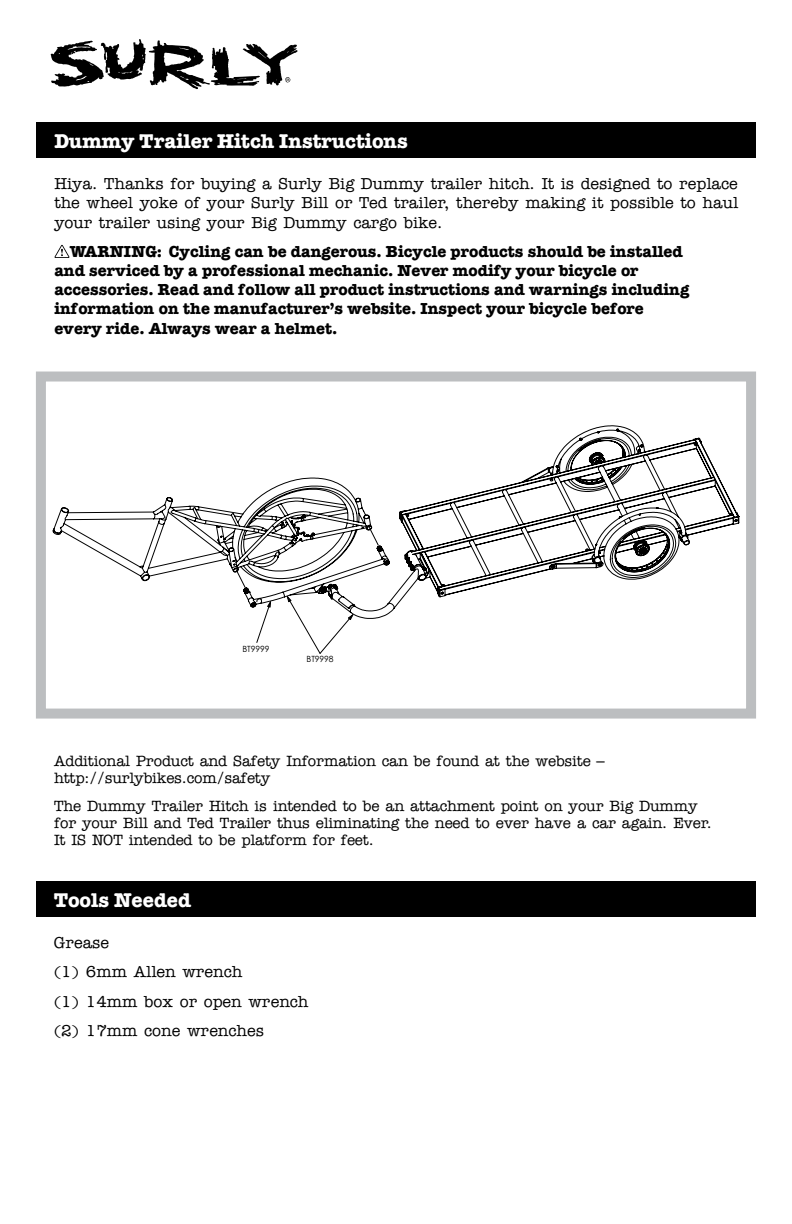
<style>
.page{position:relative;width:792px;height:1224px;background:#fff}
.page>*{position:absolute;margin:0;border:0;box-sizing:border-box;transform-origin:0 0}
.t1{font:700 20px "American Typewriter";color:#fff}
.t2{font:700 16px/19.2px "American Typewriter";color:#000}
.t3{font:500 16px/29.2px "American Typewriter";color:#000;text-align:justify}
.t4{font:500 15px/17.4px "American Typewriter";letter-spacing:-.01em;color:#000}
.t5{font:8.6px "Century Gothic";letter-spacing:-.01em;color:#000}
</style>
<div class="page">
<svg style="left:53px;top:426px;width:686px;height:188px"></svg>
<svg style="left:225px;top:526px;width:164px;height:128px"></svg>
<div style="left:36px;top:372px;width:720px;height:347px;border:10px solid #bcbec0"></div>
<svg style="left:55px;top:245px;width:15px;height:13px"></svg>
<div style="left:36px;top:122px;width:720px;height:36px;background:#000"></div>
<svg style="left:51px;top:39px;width:247px;height:50px"></svg>
<div style="left:36px;top:881px;width:720px;height:36px;background:#000"></div>
<p class="t1" style="left:54px;top:129px;width:355px">Dummy Trailer Hitch Instructions</p>
<p class="t3" style="left:54px;top:174px;width:685px;line-height:19.2px">Hiya. Thanks for buying a Surly Big Dummy trailer hitch. It is designed to replace the wheel yoke of your Surly Bill or Ted trailer, thereby making it possible to haul your trailer using your Big Dummy cargo bike.</p>
<p class="t2" style="left:54px;top:241px;width:637px;text-indent:15px">Warning: Cycling can be dangerous. Bicycle products should be installed and serviced by a professional mechanic. Never modify your bicycle or accessories. Read and follow all product instructions and warnings including information on the manufacturer’s website. Inspect your bicycle before every ride. Always wear a helmet.</p>
<p class="t5" style="left:242px;top:643px;width:29px">BT9999</p>
<p class="t5" style="left:307px;top:653px;width:29px">BT9998</p>
<p class="t4" style="left:54px;top:752px;width:552px">Additional Product and Safety Information can be found at the website – http://surlybikes.com/safety</p>
<p class="t4" style="left:54px;top:797px;width:659px">The Dummy Trailer Hitch is intended to be an attachment point on your Big Dummy for your Bill and Ted Trailer thus eliminating the need to ever have a car again. Ever.<br>It IS NOT intended to be platform for feet.</p>
<p class="t1" style="left:54px;top:888px;width:138px">Tools Needed</p>
<p class="t3" style="left:54px;top:928px;width:256px;text-align:left">Grease<br>(1) 6mm Allen wrench<br>(1) 14mm box or open wrench (2) 17mm cone wrenches</p>
</div>
